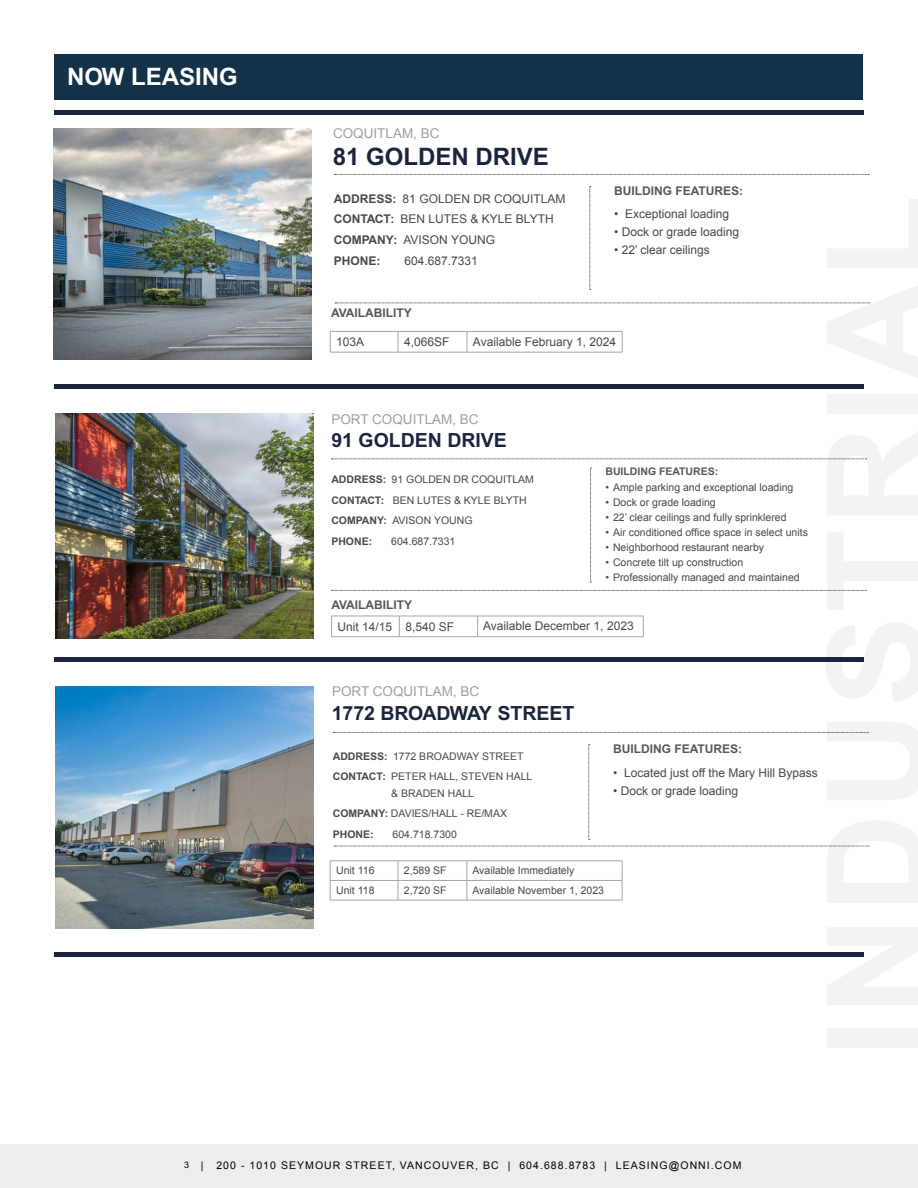
<style>
.page{position:relative;width:918px;height:1188px;background:#fff}
.page>*{position:absolute;margin:0;border:0;box-sizing:border-box;transform-origin:0 0}
.t1{font:700 24px "Arial";color:#1b243d}
.t2{font:700 24px "Arial";color:#fff}
.t3{font:700 19.5px "Arial";color:#1b243d}
.t4{font:13.5px "Arial";color:#a19e9e}
.t5{font:12px/20.7px "Arial";color:#4b4745}
.t6{font:700 12px "Arial";color:#575756}
.t7{font:10.5px/20.7px "Arial";color:#4b4745}
.t8{font:10.5px "Arial";letter-spacing:.1em;color:#000}
.t9{font:700 10.5px "Arial";color:#575756}
.s1{font-weight:700}
.s2{font-size:9px}
</style>
<div class="page">
<div style="left:0;top:1144px;width:918px;height:44px;background:#ededed"></div>
<div style="left:55px;top:55px;width:808px;height:45px;background:#133248"></div>
<hr style="left:54px;top:110px;width:810px;height:4px;background:#1b243d">
<div style="left:54px;top:384px;width:810px;height:5px;background:#1b243d"></div>
<div style="left:54px;top:657px;width:810px;height:5px;background:#1b243d"></div>
<hr style="left:54px;top:953px;width:810px;height:4px;background:#1b243d">
<svg style="left:334px;top:174px;width:535px;height:1px"></svg>
<svg style="left:590px;top:186px;width:1px;height:104px"></svg>
<svg style="left:335px;top:303px;width:535px;height:1px"></svg>
<img style="left:54px;top:128px;width:258px;height:232px">
<hr style="left:330px;top:331px;width:68px;height:1px;background:#a6a5a5">
<svg style="left:330px;top:332px;width:1px;height:20px"></svg>
<hr style="left:398px;top:331px;width:69px;height:1px;background:#a6a5a5">
<svg style="left:398px;top:332px;width:1px;height:20px"></svg>
<hr style="left:467px;top:331px;width:155px;height:1px;background:#a6a5a5">
<svg style="left:467px;top:332px;width:1px;height:20px"></svg>
<svg style="left:622px;top:332px;width:1px;height:20px"></svg>
<hr style="left:330px;top:352px;width:68px;height:1px;background:#a6a5a5">
<hr style="left:398px;top:352px;width:69px;height:1px;background:#a6a5a5">
<hr style="left:467px;top:352px;width:155px;height:1px;background:#a6a5a5">
<svg style="left:332px;top:459px;width:535px;height:1px"></svg>
<svg style="left:590px;top:468px;width:2px;height:115px"></svg>
<svg style="left:332px;top:590px;width:534px;height:1px"></svg>
<hr style="left:331px;top:616px;width:68px;height:1px;background:#a6a5a5">
<svg style="left:331px;top:616px;width:1px;height:20px"></svg>
<hr style="left:399px;top:616px;width:79px;height:1px;background:#a6a5a5">
<svg style="left:399px;top:616px;width:1px;height:20px"></svg>
<hr style="left:478px;top:616px;width:166px;height:1px;background:#a6a5a5">
<svg style="left:477px;top:616px;width:1px;height:20px"></svg>
<svg style="left:643px;top:616px;width:1px;height:20px"></svg>
<hr style="left:331px;top:636px;width:68px;height:1px;background:#a6a5a5">
<hr style="left:399px;top:636px;width:79px;height:1px;background:#a6a5a5">
<hr style="left:478px;top:636px;width:166px;height:1px;background:#a6a5a5">
<img style="left:55px;top:413px;width:258px;height:226px">
<img style="left:55px;top:686px;width:258px;height:242px">
<svg style="left:333px;top:732px;width:535px;height:1px"></svg>
<svg style="left:589px;top:744px;width:1px;height:96px"></svg>
<svg style="left:334px;top:846px;width:535px;height:1px"></svg>
<hr style="left:330px;top:861px;width:68px;height:1px;background:#a6a5a5">
<hr style="left:398px;top:861px;width:69px;height:1px;background:#a6a5a5">
<hr style="left:467px;top:861px;width:155px;height:1px;background:#a6a5a5">
<hr style="left:330px;top:880px;width:68px;height:1px;background:#a6a5a5">
<svg style="left:330px;top:861px;width:1px;height:39px"></svg>
<hr style="left:398px;top:880px;width:69px;height:1px;background:#a6a5a5">
<svg style="left:398px;top:861px;width:1px;height:39px"></svg>
<hr style="left:467px;top:880px;width:155px;height:1px;background:#a6a5a5">
<svg style="left:467px;top:861px;width:1px;height:39px"></svg>
<svg style="left:622px;top:861px;width:1px;height:39px"></svg>
<hr style="left:330px;top:900px;width:68px;height:1px;background:#a6a5a5">
<hr style="left:398px;top:900px;width:69px;height:1px;background:#a6a5a5">
<hr style="left:467px;top:900px;width:155px;height:1px;background:#a6a5a5">
<h1 class="t2" style="left:67px;top:62px;width:172px">NOW LEASING</h1>
<p class="t4" style="left:333px;top:124px;width:108px">COQUITLAM, BC</p>
<h1 class="t1" style="left:333px;top:143px;width:218px">81 GOLDEN DRIVE</h1>
<p class="t5" style="left:334px;top:188px;width:233px"><span class="s1">ADDRESS:</span> 81 GOLDEN DR COQUITLAM<br><span class="s1">CONTACT:</span> BEN LUTES &amp; KYLE BLYTH<br><span class="s1">COMPANY:</span> AVISON YOUNG<br><span class="s1">PHONE:</span></p>
<p class="t5" style="left:404px;top:250px;width:75px">604.687.7331</p>
<p class="t6" style="left:614px;top:183px;width:130px">BUILDING FEATURES:</p>
<p class="t5" style="left:614px;top:204px;width:116px">• Exceptional loading</p>
<p class="t5" style="left:614px;top:222px;width:126px">• Dock or grade loading</p>
<p class="t5" style="left:614px;top:240px;width:97px">• 22’ clear ceilings</p>
<p class="t6" style="left:331px;top:306px;width:82px">AVAILABILITY</p>
<p class="t5" style="left:336px;top:332px;width:30px">103A</p>
<p class="t5" style="left:404px;top:332px;width:47px">4,066SF</p>
<p class="t5" style="left:473px;top:332px;width:145px">Available February 1, 2024</p>
<p class="t4" style="left:331px;top:410px;width:149px">PORT COQUITLAM, BC</p>
<h2 class="t3" style="left:331px;top:428px;width:177px">91 GOLDEN DRIVE</h2>
<p class="t7" style="left:331px;top:469px;width:204px"><span class="s1">ADDRESS:</span> 91 GOLDEN DR COQUITLAM<br><span class="s1">CONTACT:</span> BEN LUTES &amp; KYLE BLYTH<br><span class="s1">COMPANY:</span> AVISON YOUNG<br><span class="s1">PHONE:</span></p>
<p class="t7" style="left:391px;top:531px;width:66px">604.687.7331</p>
<p class="t9" style="left:606px;top:465px;width:114px">BUILDING FEATURES:</p>
<p class="t7" style="left:606px;top:477px;width:189px">• Ample parking and exceptional loading</p>
<p class="t7" style="left:606px;top:492px;width:112px">• Dock or grade loading</p>
<p class="t7" style="left:606px;top:507px;width:183px">• 22’ clear ceilings and fully sprinklered</p>
<p class="t7" style="left:606px;top:522px;width:204px">• Air conditioned office space in select units</p>
<p class="t7" style="left:606px;top:537px;width:160px">• Neighborhood restaurant nearby</p>
<p class="t7" style="left:606px;top:552px;width:139px">• Concrete tilt up construction</p>
<p class="t7" style="left:606px;top:567px;width:196px">• Professionally managed and maintained</p>
<p class="t6" style="left:331px;top:598px;width:82px">AVAILABILITY</p>
<p class="t5" style="left:338px;top:616px;width:118px">Unit 14/15 8,540 SF</p>
<p class="t5" style="left:483px;top:616px;width:152px">Available December 1, 2023</p>
<p class="t4" style="left:332px;top:682px;width:149px">PORT COQUITLAM, BC</p>
<h2 class="t3" style="left:332px;top:702px;width:244px">1772 BROADWAY STREET</h2>
<p class="t7" style="left:333px;top:746px;width:201px"><span class="s1">ADDRESS:</span> 1772 BROADWAY STREET<br><span class="s1">CONTACT:</span> PETER HALL, STEVEN HALL</p>
<p class="t7" style="left:333px;top:783px;width:176px;text-indent:58px">&amp; BRADEN HALL<br><span class="s1">COMPANY:</span> DAVIES/HALL - RE/MAX<br><span class="s1">PHONE:</span></p>
<p class="t7" style="left:393px;top:824px;width:66px">604.718.7300</p>
<p class="t6" style="left:613px;top:742px;width:130px">BUILDING FEATURES:</p>
<p class="t5" style="left:613px;top:762px;width:206px">• Located just off the Mary Hill Bypass</p>
<p class="t5" style="left:613px;top:780px;width:126px">• Dock or grade loading</p>
<p class="t7" style="left:336px;top:861px;width:40px">Unit 116</p>
<p class="t7" style="left:404px;top:861px;width:44px">2,589 SF</p>
<p class="t7" style="left:472px;top:860px;width:103px">Available Immediately</p>
<p class="t7" style="left:336px;top:880px;width:40px">Unit 118</p>
<p class="t7" style="left:404px;top:880px;width:44px">2,720 SF</p>
<p class="t7" style="left:472px;top:880px;width:133px">Available November 1, 2023</p>
<p class="t8" style="left:184px;top:1158px;width:559px"><span class="s2">3</span> | 200 - 1010 SEYMOUR STREET, VANCOUVER, BC | 604.688.8783 | LEASING@ONNI.COM</p>
</div>
